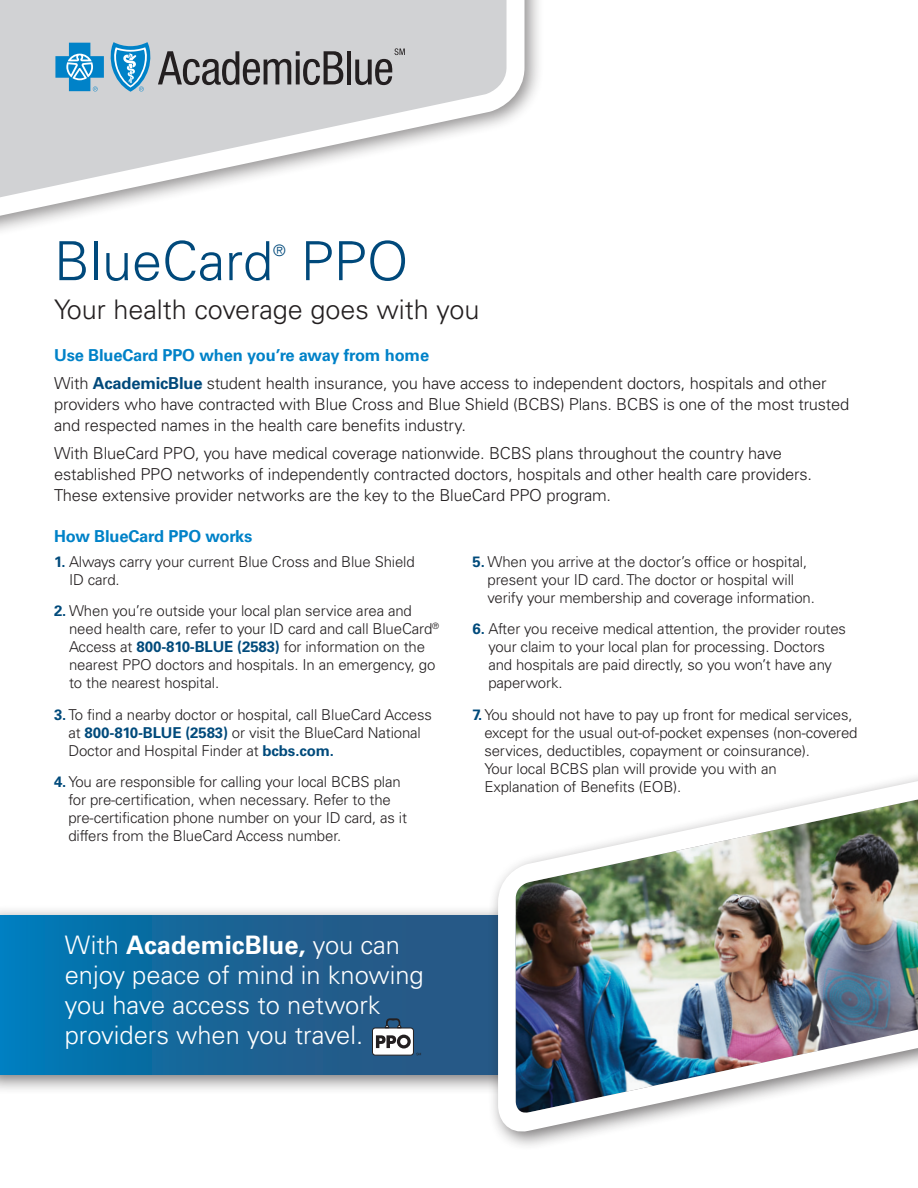
<style>
.page{position:relative;width:918px;height:1188px;background:#fff}
.page>*{position:absolute;margin:0;border:0;box-sizing:border-box;transform-origin:0 0}
.t1{font:300 54px "Univers LT Std";color:#00497b}
.t2{font:300 27px "Univers LT Std";color:#231f20}
.t3{font:300 25.5px/30px "Univers LT Std";color:#fff}
.t4{font:300 16.5px/21px "Univers LT Std";letter-spacing:-.01em;color:#231f20}
.t5{font:700 16.5px "Univers LT Std";letter-spacing:-.01em;color:#0082c8}
.t6{font:300 15.75px "Univers LT Std";color:#00497b}
.t7{font:300 15px/18px "Univers LT Std";letter-spacing:-.01em;color:#231f20}
.s1{font-weight:700;color:#0082c8}
.s2{font-weight:700;color:#00497b}
.s3{font-weight:700;color:#004a7b}
.s4{font-weight:700}
</style>
<div class="page">
<div style="left:0;top:0;width:545px;height:283px;background:#231f20;opacity:.5"></div>
<svg style="left:0;top:0;width:534px;height:280px"></svg>
<svg style="left:158px;top:51px;width:185px;height:34px;background:#929193"></svg>
<hr style="left:347px;top:51px;width:4px;height:33px;background:#231f20">
<svg style="left:355px;top:48px;width:50px;height:37px;background:#a3a2a4"></svg>
<svg style="left:55px;top:43px;width:49px;height:48px;background:#60aad2"></svg>
<svg style="left:110px;top:42px;width:41px;height:50px;background:#69aed4"></svg>
<div style="left:0;top:905px;width:615px;height:189px;background:#231f20;opacity:.6"></div>
<svg style="left:0;top:915px;width:488px;height:160px;background:#166598"></svg>
<img style="left:489px;top:777px;width:429px;height:369px">
<div style="left:372px;top:1028px;width:41px;height:27px;background:#fff;border-radius:3px"></div>
<div style="left:372px;top:1028px;width:42px;height:27px;border:1px solid #231f20;border-radius:3px"></div>
<svg style="left:385px;top:1018px;width:17px;height:10px"></svg>
<svg style="left:376px;top:1035px;width:45px;height:20px"></svg>
<h1 class="t1" style="left:54px;top:228px;width:221px">BlueCard</h1>
<p class="t6" style="left:273px;top:241px;width:14px">®</p>
<h1 class="t1" style="left:301px;top:228px;width:110px">PPO</h1>
<h2 class="t2" style="left:54px;top:293px;width:427px">Your health coverage goes with you</h2>
<p class="t4" style="left:54px;top:341px;width:774px;line-height:27.8px"><span class="s1">Use BlueCard PPO when you’re away from home<br></span>With <span class="s2">AcademicBlue</span> student health insurance, you have access to independent doctors, hospitals and other</p>
<p class="t4" style="left:54px;top:393px;width:797px">providers who have contracted with Blue Cross and Blue Shield (BCBS) Plans. BCBS is one of the most trusted and respected names in the health care benefits industry.</p>
<p class="t4" style="left:54px;top:442px;width:760px">With BlueCard PPO, you have medical coverage nationwide. BCBS plans throughout the country have established PPO networks of independently contracted doctors, hospitals and other health care providers.<br>These extensive provider networks are the key to the BlueCard PPO program.</p>
<p class="t5" style="left:54px;top:526px;width:200px">How BlueCard PPO works</p>
<p class="t7" style="left:69px;top:552px;width:347px;text-indent:-15px"><span class="s3">1.</span> Always carry your current Blue Cross and Blue Shield<br>ID card.</p>
<p class="t7" style="left:69px;top:602px;width:372px;text-indent:-15px"><span class="s3">2.</span> When you’re outside your local plan service area and need health care, refer to your ID card and call BlueCard<sup>® </sup>Access at <span class="s3">800-810-BLUE (2583)</span> for information on the nearest PPO doctors and hospitals. In an emergency, go to the nearest hospital.</p>
<p class="t7" style="left:68px;top:705px;width:365px;text-indent:-14px"><span class="s3">3.</span>To find a nearby doctor or hospital, call BlueCard Access at <span class="s3">800-810-BLUE (2583)</span> or visit the BlueCard National<br>Doctor and Hospital Finder at <span class="s3">bcbs.com.</span></p>
<p class="t7" style="left:68px;top:773px;width:340px;text-indent:-14px"><span class="s3">4.</span>You are responsible for calling your local BCBS plan for pre-certification, when necessary. Refer to the pre-certification phone number on your ID card, as it differs from the BlueCard Access number.</p>
<p class="t7" style="left:488px;top:552px;width:329px;text-indent:-15px"><span class="s3">5.</span> When you arrive at the doctor’s office or hospital, present your ID card. The doctor or hospital will verify your membership and coverage information.</p>
<p class="t7" style="left:488px;top:620px;width:359px;text-indent:-16px"><span class="s3">6.</span> After you receive medical attention, the provider routes your claim to your local plan for processing. Doctors and hospitals are paid directly, so you won’t have any paperwork.</p>
<p class="t7" style="left:484px;top:705px;width:375px;text-indent:-12px"><span class="s3">7.</span>You should not have to pay up front for medical services, except for the usual out-of-pocket expenses (non-covered services, deductibles, copayment or coinsurance).<br>Your local BCBS plan will provide you with an<br>Explanation of Benefits (EOB).</p>
<h3 class="t3" style="left:65px;top:930px;width:360px">With <span class="s4">AcademicBlue,</span> you can enjoy peace of mind in knowing you have access to network providers when you travel.</h3>
</div>
